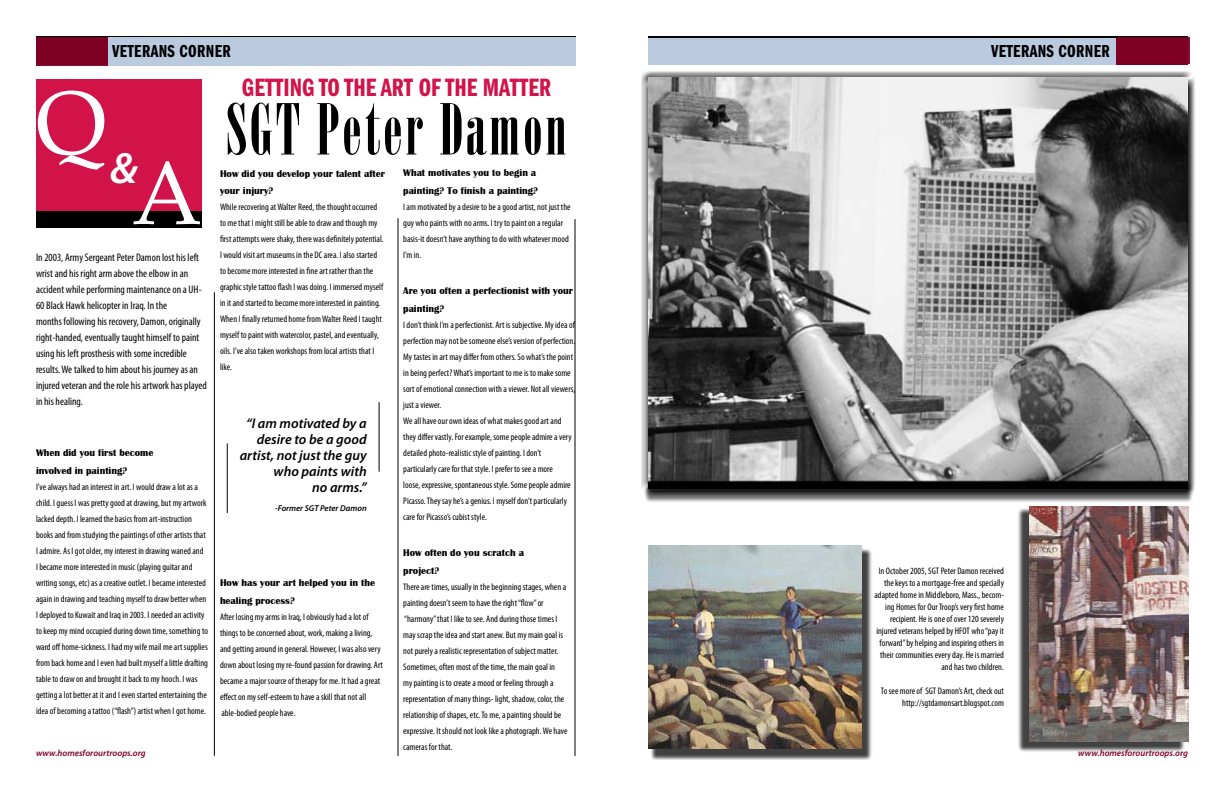
<style>
.page{position:relative;width:1224px;height:792px;background:#fff}
.page>*{position:absolute;margin:0;border:0;box-sizing:border-box;transform-origin:0 0}
.t1{font:90px "Palatino Linotype";color:#fff}
.t2{font:70px "Onyx";letter-spacing:.05em;color:#000}
.t3{font:italic 600 44px "Myriad Pro";color:#fff}
.t4{font:26px "ITC Franklin Gothic Std Dm Cp";color:#d11349}
.t5{font:18px "ITC Franklin Gothic Std Dm Cp";letter-spacing:.02em;color:#000}
.t6{font:italic 600 14px/16px "Myriad Pro";color:#000;text-align:right}
.t7{font:condensed 11px/16px "Myriad Pro";color:#000}
.t8{font:700 10px/18px "Britannic";color:#000}
.t9{font:condensed 9.5px/16px "Myriad Pro";color:#000}
.t10{font:italic 600 9px "Myriad Pro";color:#7f0025}
.t11{font:italic 600 8.5px "Myriad Pro";color:#000}
</style>
<div class="page">
<div style="left:648px;top:36px;width:470px;height:29px;background:#bacbdf"></div>
<div style="left:1116px;top:36px;width:72px;height:29px;background:#7f0025"></div>
<hr style="left:648px;top:36px;width:540px;height:2px;background:#000">
<hr style="left:36px;top:36px;width:540px;height:2px;background:#000">
<div style="left:108px;top:37px;width:468px;height:29px;background:#bacbdf"></div>
<div style="left:36px;top:37px;width:72px;height:29px;background:#7f0025"></div>
<div style="left:36px;top:79px;width:166px;height:132px;background:#d11349"></div>
<div style="left:36px;top:211px;width:166px;height:16px;background:#000"></div>
<hr style="left:214px;top:292px;width:1px;height:464px;background:#000">
<hr style="left:398px;top:218px;width:1px;height:538px;background:#000">
<hr style="left:574px;top:219px;width:2px;height:537px;background:#000">
<hr style="left:379px;top:402px;width:1px;height:70px;background:#000">
<hr style="left:227px;top:443px;width:1px;height:70px;background:#000">
<div style="left:1118px;top:37px;width:72px;height:27px;background:#7f0025"></div>
<div style="left:642px;top:73px;width:553px;height:423px;background:#000;opacity:.75"></div>
<img style="left:648px;top:78px;width:540px;height:410px">
<div style="left:1017px;top:508px;width:168px;height:245px;background:#000;opacity:.75"></div>
<img style="left:1030px;top:507px;width:158px;height:235px">
<div style="left:651px;top:548px;width:222px;height:212px;background:#000;opacity:.75"></div>
<img style="left:648px;top:545px;width:213px;height:204px">
<p class="t5" style="left:112px;top:41px;width:120px">VETERANS CORNER</p>
<p class="t5" style="left:991px;top:41px;width:120px">VETERANS CORNER</p>
<p class="t4" style="left:242px;top:73px;width:311px">GETTING TO THE ART OF THE MATTER</p>
<p class="t1" style="left:36px;top:59px;width:72px">Q</p>
<p class="t2" style="left:226px;top:89px;width:342px">SGT Peter Damon</p>
<p class="t3" style="left:110px;top:140px;width:29px">&amp;</p>
<p class="t1" style="left:132px;top:129px;width:72px">A</p>
<p class="t8" style="left:403px;top:164px;width:135px">What motivates you to begin a</p>
<p class="t8" style="left:403px;top:182px;width:136px">painting? To finish a painting?</p>
<p class="t9" style="left:403px;top:198px;width:169px">I am motivated by a desire to be a good artist, not just the guy who paints with no arms. I try to paint on a regular basis-it doesn’t have anything to do with whatever mood I’m in.</p>
<p class="t8" style="left:403px;top:282px;width:171px">Are you often a perfectionist with your painting?</p>
<p class="t9" style="left:403px;top:316px;width:173px">I don’t think I’m a perfectionist. Art is subjective. My idea of perfection may not be someone else’s version of perfection.<br>My tastes in art may differ from others. So what’s the point in being perfect? What’s important to me is to make some sort of emotional connection with a viewer. Not all viewers, just a viewer.</p>
<p class="t9" style="left:403px;top:412px;width:170px">We all have our own ideas of what makes good art and they differ vastly. For example, some people admire a very detailed photo-realistic style of painting. I don’t</p>
<p class="t9" style="left:403px;top:460px;width:169px">particularly care for that style. I prefer to see a more loose, expressive, spontaneous style. Some people admire Picasso. They say he’s a genius. I myself don’t particularly care for Picasso’s cubist style.</p>
<p class="t8" style="left:403px;top:544px;width:122px">How often do you scratch a</p>
<p class="t8" style="left:403px;top:562px;width:37px">project?</p>
<p class="t9" style="left:403px;top:578px;width:164px">There are times, usually in the beginning stages, when a painting doesn’t seem to have the right “flow” or</p>
<p class="t9" style="left:403px;top:610px;width:166px">“harmony” that I like to see. And during those times I may scrap the idea and start anew. But my main goal is not purely a realistic representation of subject matter.<br>Sometimes, often most of the time, the main goal in<br>my painting is to create a mood or feeling through a representation of many things- light, shadow, color, the relationship of shapes, etc. To me, a painting should be expressive. It should not look like a photograph. We have cameras for that.</p>
<p class="t8" style="left:220px;top:165px;width:167px;line-height:17px">How did you develop your talent after your injury?</p>
<p class="t9" style="left:220px;top:198px;width:165px">While recovering at Walter Reed, the thought occurred to me that I might still be able to draw and though my first attempts were shaky, there was definitely potential.<br>I would visit art museums in the DC area. I also started to become more interested in fine art rather than the graphic style tattoo flash I was doing. I immersed myself in it and started to become more interested in painting.<br>When I finally returned home from Walter Reed I taught myself to paint with watercolor, pastel, and eventually, oils. I’ve also taken workshops from local artists that I like.</p>
<p class="t7" style="left:36px;top:249px;width:165px">In 2003, Army Sergeant Peter Damon lost his left wrist and his right arm above the elbow in an</p>
<p class="t7" style="left:36px;top:281px;width:167px">accident while performing maintenance on a UH-<br>60 Black Hawk helicopter in Iraq. In the</p>
<p class="t7" style="left:36px;top:313px;width:172px">months following his recovery, Damon, originally right-handed, eventually taught himself to paint using his left prosthesis with some incredible results. We talked to him about his journey as an injured veteran and the role his artwork has played in his healing.</p>
<p class="t6" style="left:246px;top:415px;width:122px">“I am motivated by a desire to be a good</p>
<p class="t6" style="left:240px;top:447px;width:128px">artist, not just the guy who paints with</p>
<p class="t6" style="left:312px;top:479px;width:56px">no arms.”</p>
<p class="t11" style="left:275px;top:503px;width:93px">-Former SGT Peter Damon</p>
<p class="t8" style="left:36px;top:444px;width:119px">When did you first become</p>
<p class="t8" style="left:36px;top:462px;width:93px">involved in painting?</p>
<p class="t9" style="left:36px;top:479px;width:174px">I’ve always had an interest in art. I would draw a lot as a child. I guess I was pretty good at drawing, but my artwork lacked depth. I learned the basics from art-instruction books and from studying the paintings of other artists that I admire. As I got older, my interest in drawing waned and<br>I became more interested in music (playing guitar and writing songs, etc) as a creative outlet. I became interested again in drawing and teaching myself to draw better when I deployed to Kuwait and Iraq in 2003. I needed an activity to keep my mind occupied during down time, something to ward off home-sickness. I had my wife mail me art supplies from back home and I even had built myself a little drafting table to draw on and brought it back to my hooch. I was getting a lot better at it and I even started entertaining the idea of becoming a tattoo (“flash”) artist when I got home.</p>
<p class="t9" style="left:874px;top:565px;width:131px;line-height:12px;text-align:right">In October 2005, SGT Peter Damon received the keys to a mortgage-free and specially adapted home in Middleboro, Mass., becom&shy;ing Homes for Our Troop’s very first home recipient. He is one of over 120 severely injured veterans helped by HFOT who “pay it forward” by helping and inspiring others in their communities every day. He is married and has two children.</p>
<p class="t9" style="left:881px;top:683px;width:125px">To see more of SGT Damon’s Art, check out</p>
<p class="t9" style="left:902px;top:695px;width:103px">http://sgtdamonsart.blogspot.com</p>
<p class="t8" style="left:220px;top:574px;width:157px">How has your art helped you in the healing process?</p>
<p class="t9" style="left:220px;top:608px;width:165px">After losing my arms in Iraq, I obviously had a lot of things to be concerned about, work, making a living, and getting around in general. However, I was also very down about losing my re-found passion for drawing. Art became a major source of therapy for me. It had a great effect on my self-esteem to have a skill that not all</p>
<p class="t9" style="left:221px;top:704px;width:76px">able-bodied people have.</p>
<p class="t10" style="left:36px;top:747px;width:111px">www.homesforourtroops.org</p>
<p class="t10" style="left:1078px;top:747px;width:111px">www.homesforourtroops.org</p>
</div>
